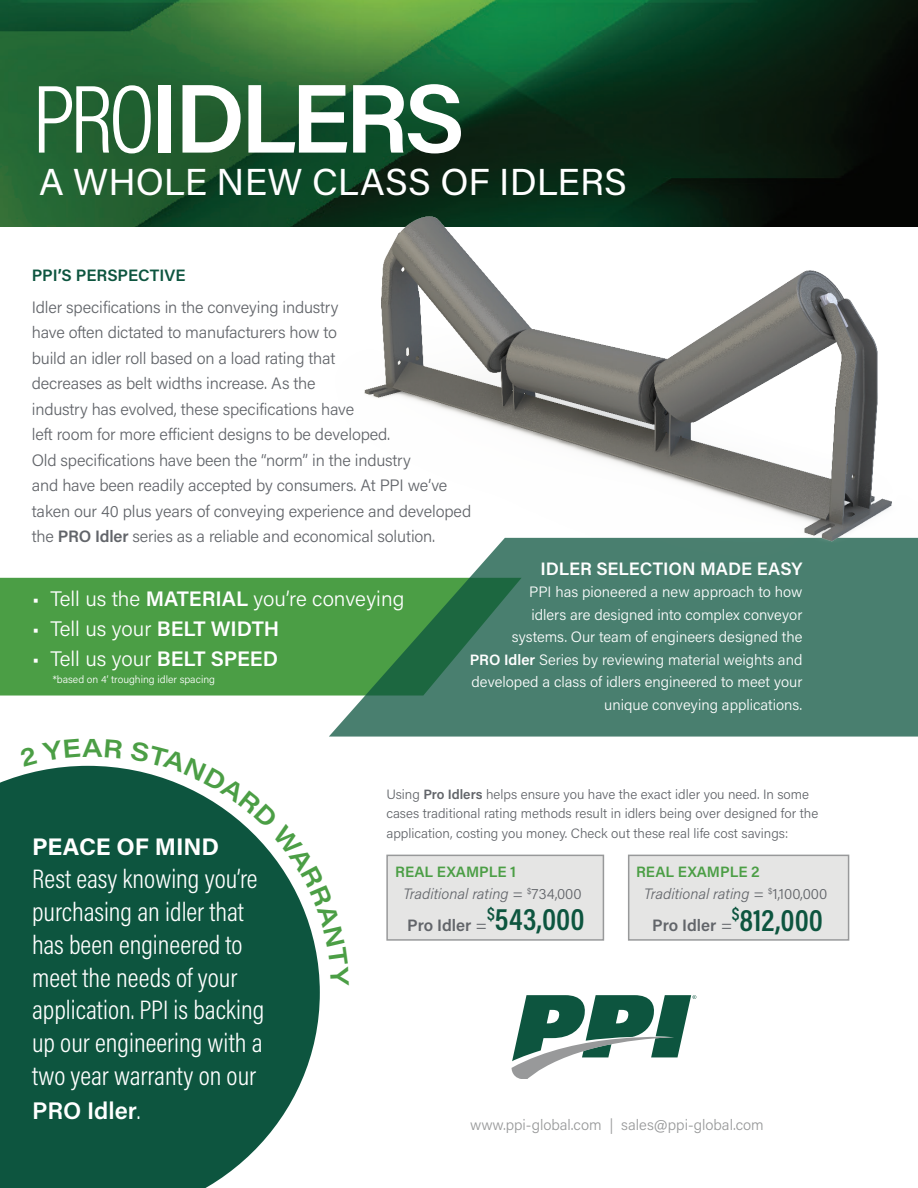
<style>
.page{position:relative;width:918px;height:1188px;background:#fff}
.page>*{position:absolute;margin:0;border:0;box-sizing:border-box;transform-origin:0 0}
.t1{font:600 97.5px "Acumin Pro";letter-spacing:-.055em;color:#fff}
.t2{font:37.5px "Acumin Pro";color:#fff}
.t3{font:600 31.5px "Acumin Pro Cond";color:#0d553f}
.t4{font:300 27px/33px "Acumin Pro Cond";color:#fff}
.t5{font:600 25.5px "Acumin Pro Wide";color:#4b9e45}
.t6{font:700 24px "Acumin Pro";color:#fff}
.t7{font:600 24px "Acumin Pro";color:#fff}
.t8{font:300 21px "Acumin Pro";color:#fff}
.t9{font:600 18px "Acumin Pro";color:#fff}
.t10{font:300 16.5px/25.5px "Acumin Pro";letter-spacing:-.01em;color:#62656a}
.t11{font:600 16.5px "Acumin Pro";letter-spacing:-.005em;color:#62656a}
.t12{font:600 16.5px "Acumin Pro";color:#0d553f}
.t13{font:300 15px/22.5px "Acumin Pro";color:#fff;text-align:right}
.t14{font:italic 300 15px/22.5px "Acumin Pro";color:#62656a}
.t15{font:300 15px "Acumin Pro";color:#98999a}
.t16{font:300 13.5px/19.5px "Acumin Pro";color:#62656a}
.t17{font:300 10.5px "Acumin Pro";color:#fff}
.s1{font-family:"Acumin Pro Cond";font-weight:300}
.s2{font-weight:600}
.s3{font-weight:400;font-size:18px}
.s4{font-weight:600;font-style:normal;color:#4b9e45}
.s5{font-style:normal}
.s6{font-weight:300}
</style>
<div class="page">
<div style="left:386px;top:855px;width:218px;height:86px;background:#e5e5e4;border:2px solid #98999a"></div>
<div style="left:628px;top:855px;width:221px;height:86px;background:#e5e5e4;border:2px solid #98999a"></div>
<img style="left:0;top:0;width:918px;height:227px">
<div style="left:0;top:578px;width:329px;height:118px;background:#4b9e45"></div>
<svg style="left:329px;top:577px;width:589px;height:160px;background:#488268"></svg>
<svg style="left:0;top:766px;width:320px;height:422px;background:#1f614d"></svg>
<img style="left:334px;top:216px;width:584px;height:364px">
<svg style="left:512px;top:995px;width:184px;height:83px"></svg>
<svg style="left:20px;top:765px;width:61px;height:2px"></svg>
<svg style="left:130px;top:766px;width:190px;height:221px"></svg>
<h1 class="t1" style="left:32px;top:50px;width:435px"><span class="s1">PRO</span>IDLERS</h1>
<h2 class="t2" style="left:39px;top:155px;width:589px">A WHOLE NEW CLASS OF IDLERS</h2>
<p class="t12" style="left:32px;top:263px;width:155px">PPI’S PERSPECTIVE</p>
<p class="t10" style="left:32px;top:294px;width:441px">Idler specifications in the conveying industry<br>have often dictated to manufacturers how to<br>build an idler roll based on a load rating that<br>decreases as belt widths increase. As the<br>industry has evolved, these specifications have<br>left room for more efficient designs to be developed.<br>Old specifications have been the “norm” in the industry<br>and have been readily accepted by consumers. At PPI we’ve taken our 40 plus years of conveying experience and developed the <span class="s2">PRO Idler</span> series as a reliable and economical solution.</p>
<p class="t8" style="left:32px;top:584px;width:374px">• Tell us the <span class="s2">MATERIAL</span> you’re conveying</p>
<p class="t8" style="left:32px;top:614px;width:249px">• Tell us your <span class="s2">BELT WIDTH</span></p>
<p class="t8" style="left:32px;top:644px;width:247px">• Tell us your <span class="s2">BELT SPEED</span></p>
<p class="t17" style="left:53px;top:672px;width:164px">*based on 4’ troughing idler spacing</p>
<h3 class="t5" style="left:82px;top:729px;width:22px">A</h3>
<p class="t9" style="left:540px;top:556px;width:264px">IDLER SELECTION MADE EASY</p>
<p class="t13" style="left:470px;top:580px;width:334px">PPI has pioneered a new approach to how<br>idlers are designed into complex conveyor<br>systems. Our team of engineers designed the<br><span class="s2">PRO Idler</span> Series by reviewing material weights and developed a class of idlers engineered to meet your unique conveying applications.</p>
<h3 class="t6" style="left:32px;top:829px;width:189px">PEACE OF MIND</h3>
<h3 class="t4" style="left:32px;top:861px;width:234px">Rest easy knowing you’re purchasing an idler that has been engineered to meet the needs of your application. PPI is backing up our engineering with a two year warranty on our</h3>
<h3 class="t7" style="left:32px;top:1093px;width:110px">PRO Idler<span class="s3">.</span></h3>
<p class="t16" style="left:386px;top:784px;width:433px">Using <span class="s2">Pro Idlers</span> helps ensure you have the exact idler you need. In some cases traditional rating methods result in idlers being over designed for the application, costing you money. Check out these real life cost savings:</p>
<p class="t14" style="left:644px;top:860px;width:185px;text-indent:-8px"><span class="s4">REAL EXAMPLE 2<br></span>Traditional rating = <sup>$</sup><span class="s5">1,100,000</span></p>
<p class="t11" style="left:652px;top:914px;width:82px">Pro Idler <span class="s6">=</span></p>
<p class="t14" style="left:403px;top:860px;width:180px;text-indent:-8px"><span class="s4">REAL EXAMPLE 1<br></span>Traditional rating = <sup>$</sup><span class="s5">734,000</span></p>
<p class="t11" style="left:407px;top:914px;width:82px">Pro Idler <span class="s6">=</span></p>
<h3 class="t3" style="left:487px;top:899px;width:99px"><sup>$</sup>543,000</h3>
<h3 class="t3" style="left:732px;top:899px;width:93px"><sup>$</sup>812,000</h3>
<p class="t15" style="left:470px;top:1114px;width:295px">www.ppi-global.com | sales@ppi-global.com</p>
</div>
